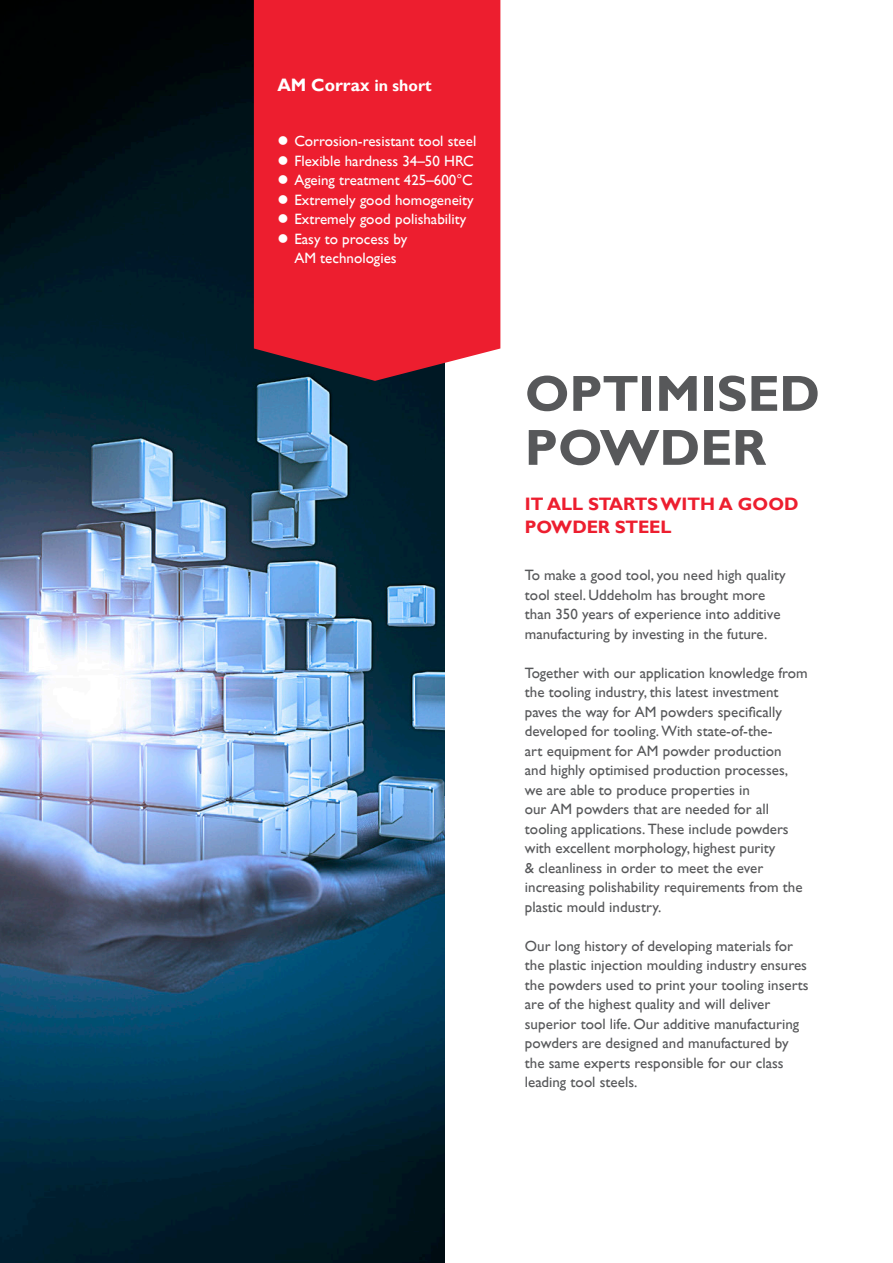
<style>
.page{position:relative;width:893px;height:1263px;background:#fff}
.page>*{position:absolute;margin:0;border:0;box-sizing:border-box;transform-origin:0 0}
.t1{font:700 51px "Assab Gill";color:#57585a}
.t2{font:700 18px/22.5px "Assab Gill";color:#ed1e2f}
.grå_mellis{font:700 18px "Assab Gill";color:#fff}
.t3{font:15px/19.5px "Assab Gill";color:#57585a}
.t4{font:15px/19.5px "Assab Gill";color:#fff}
.s1{font-size:16.5px}
</style>
<div class="page">
<img style="left:0;top:0;width:444px;height:1263px">
<div style="left:254px;top:0;width:246px;height:381px;background:#ed1e2f"></div>
<svg style="left:279px;top:136px;width:8px;height:9px"></svg>
<svg style="left:279px;top:156px;width:8px;height:9px"></svg>
<svg style="left:279px;top:175px;width:8px;height:9px"></svg>
<svg style="left:279px;top:195px;width:8px;height:9px"></svg>
<svg style="left:279px;top:214px;width:8px;height:9px"></svg>
<svg style="left:279px;top:234px;width:8px;height:9px"></svg>
<p class="grå_mellis" style="left:277px;top:75px;width:156px">AM Corrax <span class="s1">in short</span></p>
<p class="t4" style="left:294px;top:132px;width:183px">Corrosion-resistant tool steel</p>
<p class="t4" style="left:294px;top:151px;width:181px">Flexible hardness 34–50 HRC</p>
<p class="t4" style="left:294px;top:171px;width:180px">Ageing treatment 425–600°C</p>
<p class="t4" style="left:294px;top:190px;width:181px">Extremely good homogeneity</p>
<p class="t4" style="left:294px;top:210px;width:173px">Extremely good polishability</p>
<p class="t4" style="left:294px;top:229px;width:114px">Easy to process by<br>AM technologies</p>
<p class="t1" style="left:525px;top:365px;width:297px">OPTIMISED</p>
<p class="t1" style="left:525px;top:419px;width:243px">POWDER</p>
<p class="t2" style="left:525px;top:493px;width:275px">IT ALL STARTS WITH A GOOD<br>POWDER STEEL</p>
<p class="t3" style="left:525px;top:565px;width:262px">To make a good tool, you need high quality tool steel. Uddeholm has brought more than 350 years of experience into additive manufacturing by investing in the future.</p>
<p class="t3" style="left:525px;top:663px;width:284px">Together with our application knowledge from the tooling industry, this latest investment paves the way for AM powders specifically developed for tooling. With state-of-the-<br>art equipment for AM powder production<br>and highly optimised production processes, we are able to produce properties in<br>our AM powders that are needed for all tooling applications. These include powders with excellent morphology, highest purity<br>&amp; cleanliness in order to meet the ever increasing polishability requirements from the plastic mould industry.</p>
<p class="t3" style="left:525px;top:936px;width:285px">Our long history of developing materials for the plastic injection moulding industry ensures the powders used to print your tooling inserts are of the highest quality and will deliver superior tool life. Our additive manufacturing powders are designed and manufactured by the same experts responsible for our class leading tool steels.</p>
</div>
